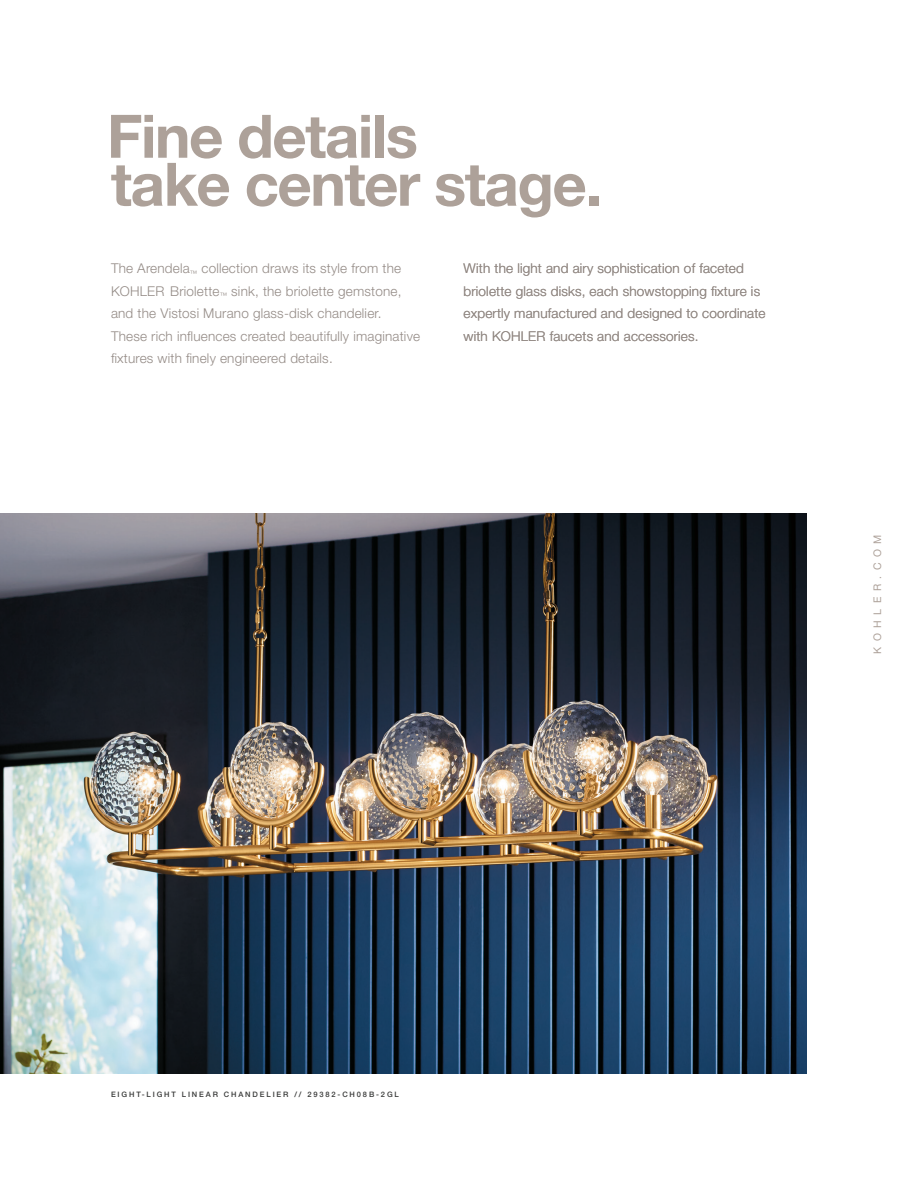
<style>
.page{position:relative;width:918px;height:1188px;background:#fff}
.page>*{position:absolute;margin:0;border:0;box-sizing:border-box;transform-origin:0 0}
.t1{font:700 60px/48px "Helvetica Neue LT Pro";letter-spacing:-.025em;color:#ada199}
.t2{font:300 13.5px/22.5px "Helvetica Neue LT Pro";letter-spacing:.015em;color:#948b86}
.t3{font:10.5px "Helvetica Neue LT Pro";letter-spacing:.525em;color:#ada199}
.t4{font:500 7.5px "Helvetica Neue LT Pro";letter-spacing:.25em;color:#373837}
</style>
<div class="page">
<img style="left:0;top:513px;width:807px;height:561px">
<h1 class="t1" style="left:107px;top:111px;width:497px">Fine details<br>take center stage.</h1>
<p class="t2" style="left:111px;top:257px;width:311px">The Arendela<sub>™</sub> collection draws its style from the KOHLER Briolette<sub>™</sub> sink, the briolette gemstone, and the Vistosi Murano glass-disk chandelier.<br>These rich influences created beautifully imaginative fixtures with finely engineered details.</p>
<p class="t2" style="left:464px;top:257px;width:304px">With the light and airy sophistication of faceted briolette glass disks, each showstopping fixture is expertly manufactured and designed to coordinate with KOHLER faucets and accessories.</p>
<p class="t3" style="left:871px;top:654px;width:121px;rotate:-90deg">KOHLER.COM</p>
<p class="t4" style="left:111px;top:1090px;width:289px">EIGHT-LIGHT LINEAR CHANDELIER // 29382-CH08B-2GL</p>
</div>
